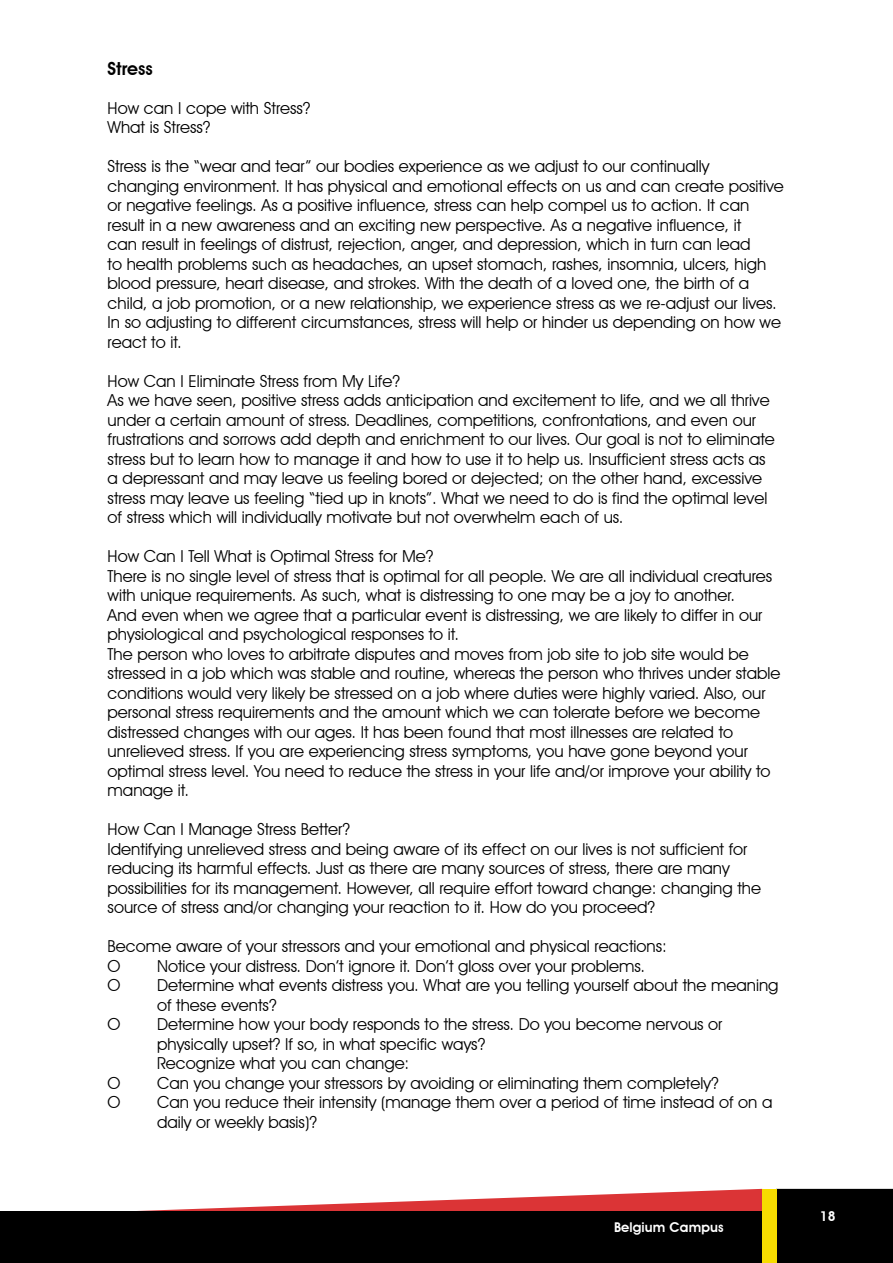
<style>
.page{position:relative;width:893px;height:1263px;background:#fff}
.page>*{position:absolute;margin:0;border:0;box-sizing:border-box;transform-origin:0 0}
.t1{font:600 18px "Avant Garde IT Cby BT";color:#000}
.t2{font:16.5px/19.5px "Avant Garde IT Cby BT";color:#000}
.t3{font:600 13.5px "Avant Garde IT Cby BT";letter-spacing:.01em;color:#fff}
</style>
<div class="page">
<svg style="left:0;top:1189px;width:762px;height:23px"></svg>
<div style="left:0;top:1212px;width:762px;height:51px;background:#000"></div>
<div style="left:777px;top:1189px;width:116px;height:74px;background:#000"></div>
<div style="left:762px;top:1189px;width:15px;height:74px;background:#f7dc00"></div>
<p class="t1" style="left:108px;top:57px;width:47px">Stress</p>
<p class="t2" style="left:108px;top:98px;width:205px">How can I cope with Stress?<br>What is Stress?</p>
<p class="t2" style="left:108px;top:156px;width:678px">Stress is the “wear and tear” our bodies experience as we adjust to our continually changing environment. It has physical and emotional effects on us and can create positive or negative feelings. As a positive influence, stress can help compel us to action. It can result in a new awareness and an exciting new perspective. As a negative influence, it<br>can result in feelings of distrust, rejection, anger, and depression, which in turn can lead<br>to health problems such as headaches, an upset stomach, rashes, insomnia, ulcers, high blood pressure, heart disease, and strokes. With the death of a loved one, the birth of a child, a job promotion, or a new relationship, we experience stress as we re-adjust our lives.<br>In so adjusting to different circumstances, stress will help or hinder us depending on how we react to it.</p>
<p class="t2" style="left:108px;top:371px;width:669px">How Can I Eliminate Stress from My Life?<br>As we have seen, positive stress adds anticipation and excitement to life, and we all thrive under a certain amount of stress. Deadlines, competitions, confrontations, and even our frustrations and sorrows add depth and enrichment to our lives. Our goal is not to eliminate stress but to learn how to manage it and how to use it to help us. Insufficient stress acts as a depressant and may leave us feeling bored or dejected; on the other hand, excessive stress may leave us feeling “tied up in knots”. What we need to do is find the optimal level of stress which will individually motivate but not overwhelm each of us.</p>
<p class="t2" style="left:108px;top:547px;width:674px">How Can I Tell What is Optimal Stress for Me?<br>There is no single level of stress that is optimal for all people. We are all individual creatures with unique requirements. As such, what is distressing to one may be a joy to another.<br>And even when we agree that a particular event is distressing, we are likely to differ in our physiological and psychological responses to it.<br>The person who loves to arbitrate disputes and moves from job site to job site would be stressed in a job which was stable and routine, whereas the person who thrives under stable conditions would very likely be stressed on a job where duties were highly varied. Also, our personal stress requirements and the amount which we can tolerate before we become distressed changes with our ages. It has been found that most illnesses are related to unrelieved stress. If you are experiencing stress symptoms, you have gone beyond your optimal stress level. You need to reduce the stress in your life and/or improve your ability to manage it.</p>
<p class="t2" style="left:108px;top:820px;width:655px">How Can I Manage Stress Better?<br>Identifying unrelieved stress and being aware of its effect on our lives is not sufficient for reducing its harmful effects. Just as there are many sources of stress, there are many possibilities for its management. However, all require effort toward change: changing the source of stress and/or changing your reaction to it. How do you proceed?</p>
<p class="t2" style="left:108px;top:937px;width:561px">Become aware of your stressors and your emotional and physical reactions:<br>O</p>
<p class="t2" style="left:157px;top:956px;width:489px">Notice your distress. Don’t ignore it. Don’t gloss over your problems.</p>
<p class="t2" style="left:108px;top:976px;width:14px">O</p>
<p class="t2" style="left:157px;top:976px;width:623px">Determine what events distress you. What are you telling yourself about the meaning of these events?</p>
<p class="t2" style="left:108px;top:1015px;width:14px">O</p>
<p class="t2" style="left:157px;top:1015px;width:567px">Determine how your body responds to the stress. Do you become nervous or physically upset? If so, in what specific ways?<br>Recognize what you can change:</p>
<p class="t2" style="left:108px;top:1073px;width:14px">O</p>
<p class="t2" style="left:157px;top:1073px;width:563px">Can you change your stressors by avoiding or eliminating them completely?</p>
<p class="t2" style="left:108px;top:1093px;width:14px">O</p>
<p class="t2" style="left:157px;top:1093px;width:617px">Can you reduce their intensity (manage them over a period of time instead of on a daily or weekly basis)?</p>
<p class="t3" style="left:614px;top:1219px;width:111px">Belgium Campus</p>
<p class="t3" style="left:820px;top:1208px;width:17px">18</p>
</div>
